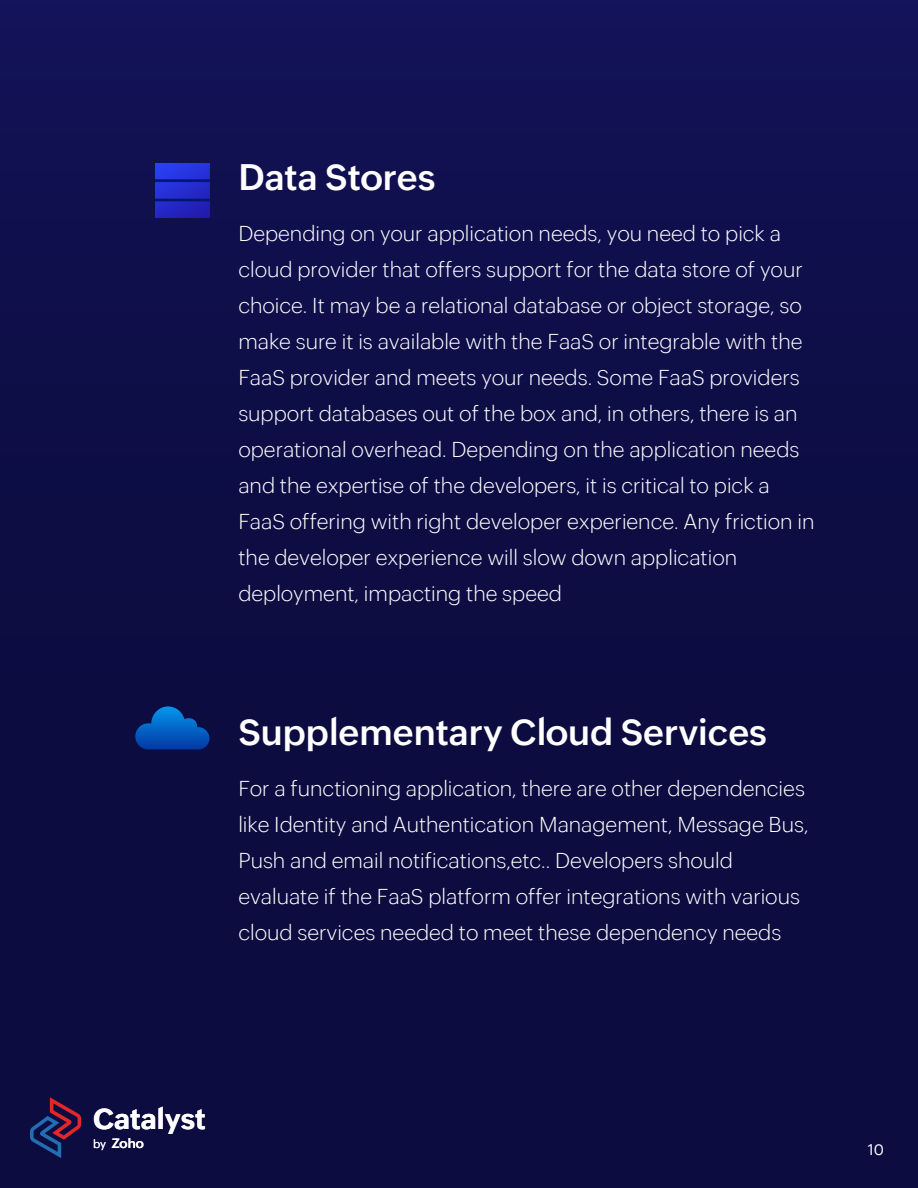
<style>
.page{position:relative;width:918px;height:1188px;background:#fff}
.page>*{position:absolute;margin:0;border:0;box-sizing:border-box;transform-origin:0 0}
.t1{font:600 36px "Zoho Puvi";color:#fff}
.t2{font:700 28.65px "Zoho Puvi";color:#fff}
.t3{font:300 21px/36px "Zoho Puvi";color:#fff}
.t4{font:15px "Zoho Puvi";color:#fff}
.t5{font:600 13.2px "Zoho Puvi";color:#fff}
.s1{font-weight:400;font-size:11.4px}
</style>
<div class="page">
<div style="left:0;top:0;width:918px;height:1188px;background:linear-gradient(to bottom,#111152,#0a0b3a)"></div>
<img style="left:155px;top:164px;width:54px;height:54px">
<svg style="left:135px;top:706px;width:74px;height:44px;background:#054499"></svg>
<svg style="left:30px;top:1097px;width:51px;height:61px;background:#2c1d4c"></svg>
<h1 class="t1" style="left:238px;top:149px;width:199px">Data Stores</h1>
<p class="t3" style="left:238px;top:213px;width:578px">Depending on your application needs, you need to pick a cloud provider that offers support for the data store of your choice. It may be a relational database or object storage, so make sure it is available with the FaaS or integrable with the FaaS provider and meets your needs. Some FaaS providers support databases out of the box and, in others, there is an operational overhead. Depending on the application needs and the expertise of the developers, it is critical to pick a FaaS offering with right developer experience. Any friction in the developer experience will slow down application deployment, impacting the speed</p>
<h1 class="t1" style="left:238px;top:704px;width:530px">Supplementary Cloud Services</h1>
<p class="t3" style="left:238px;top:768px;width:572px">For a functioning application, there are other dependencies like Identity and Authentication Management, Message Bus, Push and email notifications,etc.. Developers should evaluate if the FaaS platform offer integrations with various cloud services needed to meet these dependency needs</p>
<h2 class="t2" style="left:93px;top:1097px;width:114px">Catalyst</h2>
<p class="t5" style="left:93px;top:1133px;width:52px"><span class="s1">by</span> Zoho</p>
<p class="t4" style="left:868px;top:1138px;width:18px">10</p>
</div>
